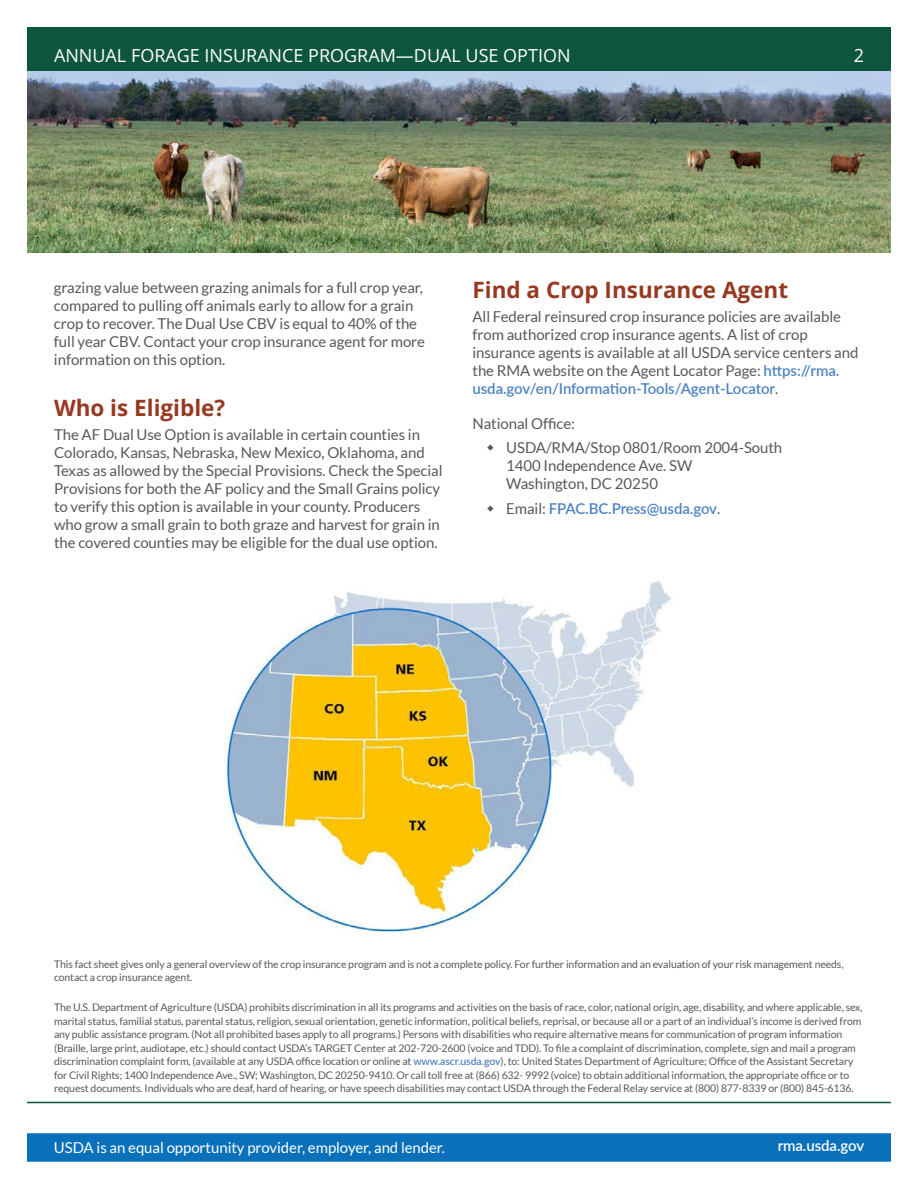
<style>
.page{position:relative;width:918px;height:1188px;background:#fff}
.page>*{position:absolute;margin:0;border:0;box-sizing:border-box;transform-origin:0 0}
.Body_Subhead{font:700 22.5px "Open Sans";color:#973821}
.t1{font:18px "Open Sans";color:#fff}
.Body_Text{font:15px/18px "Lato";letter-spacing:-.005em;color:#57585a}
.Bullets_level_1{font:15px/18px "Lato";letter-spacing:-.005em;color:#57585a}
.Body_Text_White{font:15px "Lato";letter-spacing:-.005em;color:#fff}
.Bullets_level_1-2{font:600 15px "Lato";letter-spacing:-.005em;color:#4f83c4}
.Body_Text_White-2{font:600 15px "Lato";letter-spacing:-.005em;color:#fff}
.t2{font:10.5px/13.5px "Lato";letter-spacing:-.01em;color:#57585a}
.s1{font-weight:600;color:#4f83c4}
.s2{font-weight:400;color:#57585a}
</style>
<div class="page">
<div style="left:27px;top:1133px;width:864px;height:29px;background:#0970b9;border:2px solid #0970b9"></div>
<hr style="left:27px;top:1102px;width:864px;height:1px;background:#0e553e">
<div style="left:27px;top:27px;width:864px;height:44px;background:#0e553e"></div>
<img style="left:27px;top:71px;width:864px;height:182px">
<img style="left:224px;top:580px;width:450px;height:353px">
<h2 class="t1" style="left:54px;top:43px;width:518px">ANNUAL FORAGE INSURANCE PROGRAM—DUAL USE OPTION</h2>
<h2 class="t1" style="left:854px;top:43px;width:12px">2</h2>
<p class="Body_Text" style="left:54px;top:278px;width:373px">grazing value between grazing animals for a full crop year, compared to pulling off animals early to allow for a grain crop to recover. The Dual Use CBV is equal to 40% of the full year CBV. Contact your crop insurance agent for more information on this option.</p>
<h2 class="Body_Subhead" style="left:54px;top:392px;width:173px">Who is Eligible?</h2>
<p class="Body_Text" style="left:54px;top:425px;width:390px">The AF Dual Use Option is available in certain counties in Colorado, Kansas, Nebraska, New Mexico, Oklahoma, and Texas as allowed by the Special Provisions. Check the Special Provisions for both the AF policy and the Small Grains policy to verify this option is available in your county. Producers who grow a small grain to both graze and harvest for grain in the covered counties may be eligible for the dual use option.</p>
<h2 class="Body_Subhead" style="left:472px;top:274px;width:317px">Find a Crop Insurance Agent</h2>
<p class="Body_Text" style="left:472px;top:307px;width:388px">All Federal reinsured crop insurance policies are available from authorized crop insurance agents. A list of crop insurance agents is available at all USDA service centers and the RMA website on the Agent Locator Page: <span class="s1">https://rma. usda.gov/en/Information-Tools/Agent-Locator</span>.</p>
<p class="Body_Text" style="left:472px;top:414px;width:104px">National Office:</p>
<p class="Bullets_level_1" style="left:506px;top:439px;width:278px">USDA/RMA/Stop 0801/Room 2004-South<br>1400 Independence Ave. SW<br>Washington, DC 20250</p>
<p class="Bullets_level_1-2" style="left:506px;top:498px;width:216px"><span class="s2">Email:</span> FPAC.BC.Press@usda.gov<span class="s2">.</span></p>
<p class="t2" style="left:54px;top:957px;width:791px">This fact sheet gives only a general overview of the crop insurance program and is not a complete policy. For further information and an evaluation of your risk management needs, contact a crop insurance agent.</p>
<p class="t2" style="left:54px;top:1001px;width:810px">The U.S. Department of Agriculture (USDA) prohibits discrimination in all its programs and activities on the basis of race, color, national origin, age, disability, and where applicable, sex, marital status, familial status, parental status, religion, sexual orientation, genetic information, political beliefs, reprisal, or because all or a part of an individual’s income is derived from any public assistance program. (Not all prohibited bases apply to all programs.) Persons with disabilities who require alternative means for communication of program information (Braille, large print, audiotape, etc.) should contact USDA’s TARGET Center at 202-720-2600 (voice and TDD). To file a complaint of discrimination, complete, sign and mail a program discrimination complaint form, (available at any USDA office location or online at <span class="s1">www.ascr.usda.gov</span>), to: United States Department of Agriculture; Office of the Assistant Secretary for Civil Rights; 1400 Independence Ave., SW; Washington, DC 20250-9410. Or call toll free at (866) 632- 9992 (voice) to obtain additional information, the appropriate office or to request documents. Individuals who are deaf, hard of hearing, or have speech disabilities may contact USDA through the Federal Relay service at (800) 877-8339 or (800) 845-6136.</p>
<p class="Body_Text_White" style="left:54px;top:1139px;width:393px">USDA is an equal opportunity provider, employer, and lender.</p>
<p class="Body_Text_White-2" style="left:778px;top:1135px;width:88px">rma.usda.gov</p>
</div>
